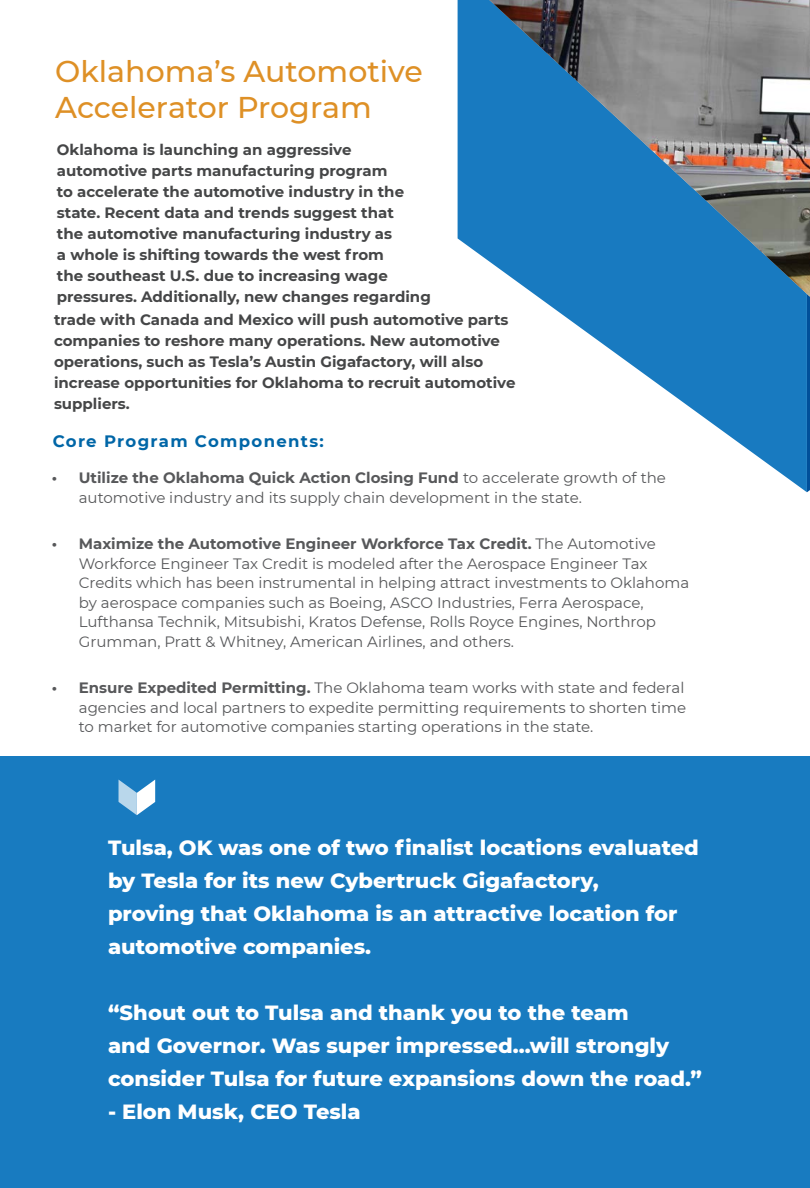
<style>
.page{position:relative;width:810px;height:1188px;background:#fff}
.page>*{position:absolute;margin:0;border:0;box-sizing:border-box;transform-origin:0 0}
.t1{font:500 30px/36px "Montserrat";color:#de9026}
.t2{font:800 21px/33px "Montserrat";color:#fff}
.t3{font:700 16.5px "Montserrat";letter-spacing:.08em;color:#0066a7}
.t4{font:15px/19.5px "Montserrat";color:#57585a}
.t5{font:700 15px/21px "Montserrat";color:#454647}
.s1{font-weight:700}
</style>
<div class="page">
<svg style="left:807px;top:297px;width:3px;height:195px"></svg>
<svg style="left:458px;top:0;width:349px;height:492px"></svg>
<img style="left:489px;top:0;width:321px;height:297px">
<div style="left:0;top:756px;width:810px;height:432px;background:#187bc0"></div>
<svg style="left:119px;top:780px;width:36px;height:35px"></svg>
<h1 class="t1" style="left:55px;top:52px;width:369px">Oklahoma’s Automotive<br>Accelerator Program</h1>
<p class="t5" style="left:57px;top:138px;width:376px">Oklahoma is launching an aggressive automotive parts manufacturing program<br>to accelerate the automotive industry in the state. Recent data and trends suggest that<br>the automotive manufacturing industry as<br>a whole is shifting towards the west from<br>the southeast U.S. due to increasing wage pressures. Additionally, new changes regarding</p>
<p class="t5" style="left:54px;top:308px;width:463px">trade with Canada and Mexico will push automotive parts companies to reshore many operations. New automotive operations, such as Tesla’s Austin Gigafactory, will also increase opportunities for Oklahoma to recruit automotive suppliers.</p>
<p class="t3" style="left:53px;top:429px;width:273px">Core Program Components:</p>
<p class="t4" style="left:79px;top:468px;width:589px;text-indent:-27px"><span class="s1">• Utilize the Oklahoma Quick Action Closing Fund</span> to accelerate growth of the automotive industry and its supply chain development in the state.</p>
<p class="t4" style="left:79px;top:534px;width:612px;text-indent:-27px"><span class="s1">• Maximize the Automotive Engineer Workforce Tax Credit.</span> The Automotive Workforce Engineer Tax Credit is modeled after the Aerospace Engineer Tax Credits which has been instrumental in helping attract investments to Oklahoma by aerospace companies such as Boeing, ASCO Industries, Ferra Aerospace, Lufthansa Technik, Mitsubishi, Kratos Defense, Rolls Royce Engines, Northrop Grumman, Pratt &amp; Whitney, American Airlines, and others.</p>
<p class="t4" style="left:79px;top:678px;width:609px;text-indent:-27px"><span class="s1">• Ensure Expedited Permitting.</span> The Oklahoma team works with state and federal agencies and local partners to expedite permitting requirements to shorten time to market for automotive companies starting operations in the state.</p>
<h2 class="t2" style="left:108px;top:830px;width:592px">Tulsa, OK was one of two finalist locations evaluated by Tesla for its new Cybertruck Gigafactory,<br>proving that Oklahoma is an attractive location for automotive companies.</h2>
<h2 class="t2" style="left:108px;top:995px;width:596px">“Shout out to Tulsa and thank you to the team<br>and Governor. Was super impressed...will strongly consider Tulsa for future expansions down the road.”</h2>
<h2 class="t2" style="left:108px;top:1094px;width:254px">- Elon Musk, CEO Tesla</h2>
</div>
